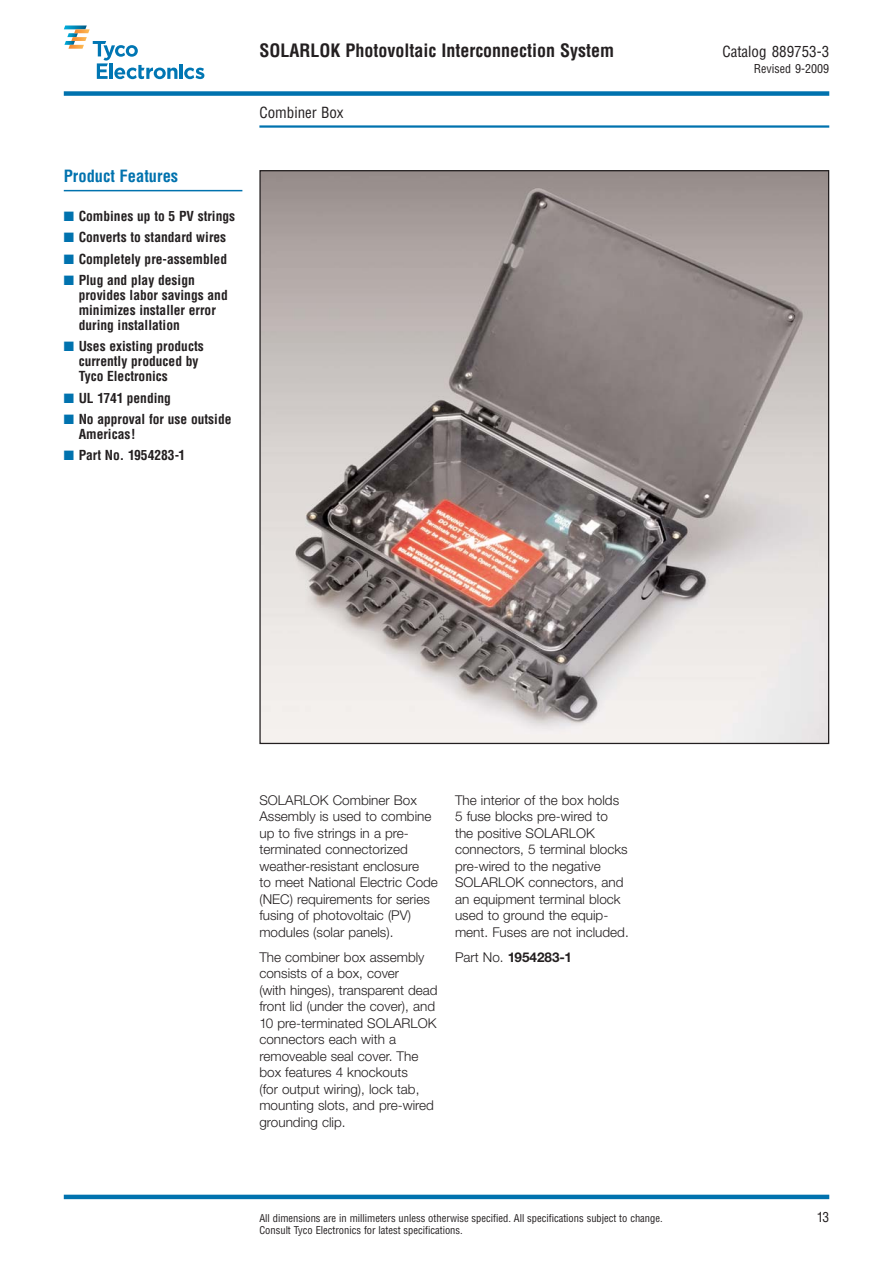
<style>
.page{position:relative;width:893px;height:1263px;background:#fff}
.page>*{position:absolute;margin:0;border:0;box-sizing:border-box;transform-origin:0 0}
.t1{font:700 condensed 18px "Helvetica";color:#231f20}
.t2{font:700 condensed 16.5px "Helvetica";color:#0072ae}
.t3{font:condensed 15px "Helvetica";color:#231f20}
.t4{font:300 13.5px/16.5px "Helvetica Neue";color:#231f20}
.t5{font:700 condensed 13.5px/15px "Helvetica";color:#231f20}
.t6{font:700 13.5px "Helvetica Neue";color:#231f20}
.t7{font:condensed 13.5px "Helvetica";color:#231f20}
.t8{font:condensed 12px "Helvetica";color:#231f20}
.t9{font:condensed 10.5px/12px "Helvetica";color:#231f20}
.s1{color:#0072ae}
.s2{font-weight:300}
</style>
<div class="page">
<hr style="left:259px;top:125px;width:570px;height:3px;background:#0072ae">
<div style="left:64px;top:91px;width:765px;height:5px;background:#0072ae"></div>
<svg style="left:64px;top:26px;width:140px;height:53px"></svg>
<hr style="left:64px;top:1195px;width:765px;height:4px;background:#0072ae">
<img style="left:261px;top:172px;width:566px;height:570px">
<hr style="left:64px;top:190px;width:178px;height:1px;background:#0072ae">
<p class="t2" style="left:64px;top:170px;width:116px">Product Features</p>
<p class="t5" style="left:64px;top:210px;width:173px"><span class="s1">■</span> Combines up to 5 PV strings</p>
<p class="t5" style="left:64px;top:231px;width:164px"><span class="s1">■</span> Converts to standard wires</p>
<p class="t5" style="left:64px;top:252px;width:165px"><span class="s1">■</span> Completely pre-assembled</p>
<p class="t5" style="left:79px;top:274px;width:151px;text-indent:-15px"><span class="s1">■</span> Plug and play design provides labor savings and minimizes installer error during installation</p>
<p class="t5" style="left:79px;top:340px;width:127px;text-indent:-15px"><span class="s1">■</span> Uses existing products currently produced by<br>Tyco Electronics</p>
<p class="t5" style="left:64px;top:391px;width:109px"><span class="s1">■</span> UL 1741 pending</p>
<p class="t5" style="left:79px;top:413px;width:154px;text-indent:-15px"><span class="s1">■</span> No approval for use outside<br>Americas!</p>
<p class="t5" style="left:64px;top:449px;width:123px"><span class="s1">■</span> Part No. 1954283-1</p>
<h1 class="t1" style="left:259px;top:43px;width:356px">SOLARLOK Photovoltaic Interconnection System</h1>
<p class="t3" style="left:722px;top:45px;width:108px">Catalog 889753-3</p>
<p class="t8" style="left:754px;top:64px;width:77px">Revised 9-2009</p>
<p class="t3" style="left:259px;top:106px;width:86px">Combiner Box</p>
<p class="t4" style="left:259px;top:793px;width:180px">SOLARLOK Combiner Box<br>Assembly is used to combine up to five strings in a pre&shy;terminated connectorized weather-resistant enclosure<br>to meet National Electric Code (NEC) requirements for series fusing of photovoltaic (PV) modules (solar panels).</p>
<p class="t4" style="left:259px;top:950px;width:180px">The combiner box assembly consists of a box, cover<br>(with hinges), transparent dead front lid (under the cover), and<br>10 pre-terminated SOLARLOK connectors each with a removeable seal cover. The box features 4 knockouts<br>(for output wiring), lock tab, mounting slots, and pre-wired grounding clip.</p>
<p class="t4" style="left:455px;top:793px;width:175px">The interior of the box holds<br>5 fuse blocks pre-wired to the positive SOLARLOK connectors, 5 terminal blocks pre-wired to the negative<br>SOLARLOK connectors, and an equipment terminal block used to ground the equip&shy;ment. Fuses are not included.</p>
<p class="t6" style="left:455px;top:952px;width:118px"><span class="s2">Part No.</span> 1954283-1</p>
<p class="t9" style="left:259px;top:1213px;width:405px">All dimensions are in millimeters unless otherwise specified. All specifications subject to change.<br>Consult Tyco Electronics for latest specifications.</p>
<p class="t7" style="left:817px;top:1212px;width:14px">13</p>
</div>
